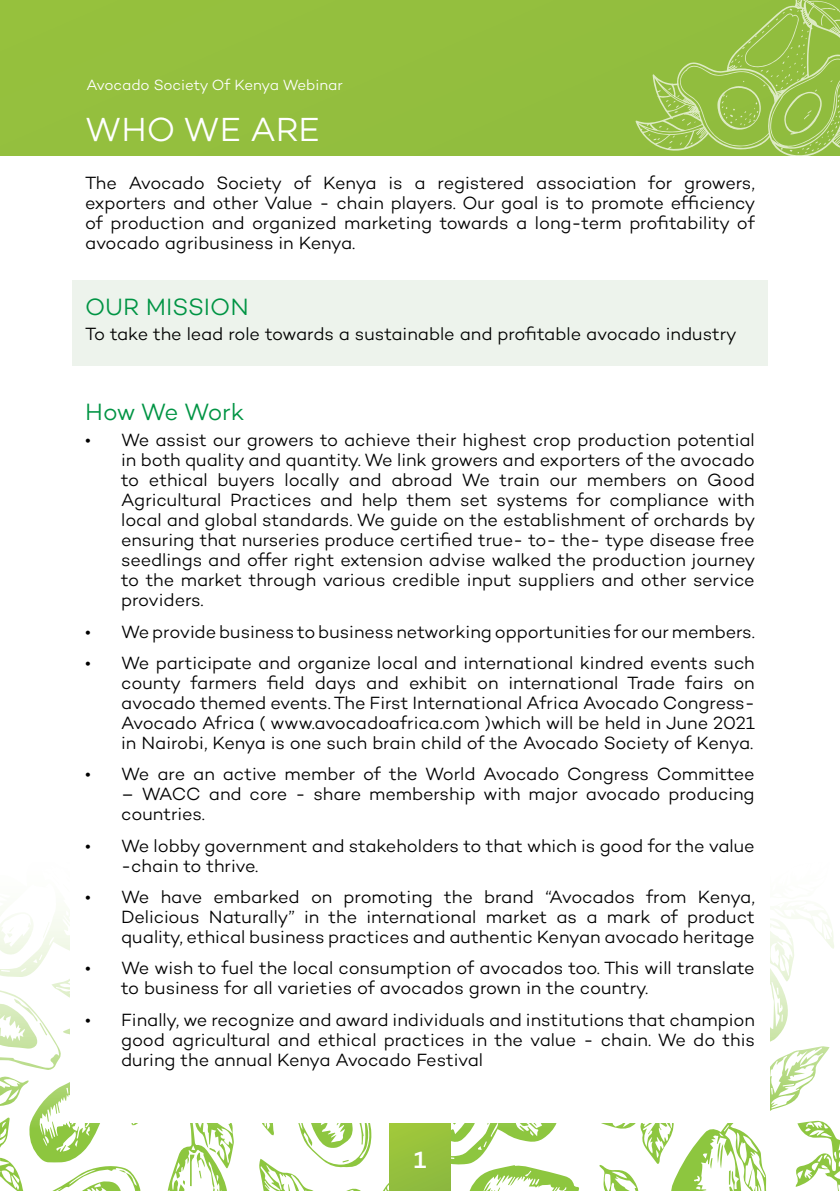
<style>
.page{position:relative;width:840px;height:1191px;background:#fff}
.page>*{position:absolute;margin:0;border:0;box-sizing:border-box;transform-origin:0 0}
.t1{font:300 34px "Campton";color:#fff}
.t2{font:300 24px "Campton";color:#009444}
.t3{font:300 24px "Campton";letter-spacing:-.02em;color:#009444}
.t4{font:500 24px "Campton";color:#fff}
.t5{font:300 18px/20px "Campton";letter-spacing:-.005em;color:#000;text-align:justify}
.t6{font:300 15px "Campton";letter-spacing:-.01em;color:#fff}
</style>
<div class="page">
<div style="left:0;top:0;width:839px;height:156px;background:#94bf3e"></div>
<svg style="left:0;top:911px;width:839px;height:280px"></svg>
<div style="left:389px;top:1080px;width:61px;height:111px;background:#96c13d"></div>
<div style="left:70px;top:777px;width:699px;height:346px;background:#fff"></div>
<div style="left:72px;top:281px;width:695px;height:85px;background:#edf3ec"></div>
<svg style="left:635px;top:0;width:204px;height:156px"></svg>
<p class="t6" style="left:86px;top:75px;width:257px">Avocado Society Of Kenya Webinar</p>
<h1 class="t1" style="left:85px;top:108px;width:236px">WHO WE ARE</h1>
<p class="t5" style="left:85px;top:173px;width:671px">The Avocado Society of Kenya is a registered association for growers, exporters and other Value - chain players. Our goal is to promote efficiency of production and organized marketing towards a long-term profitability of avocado agribusiness in Kenya.</p>
<h2 class="t2" style="left:85px;top:292px;width:165px">OUR MISSION</h2>
<p class="t5" style="left:85px;top:324px;width:653px">To take the lead role towards a sustainable and profitable avocado industry</p>
<h2 class="t3" style="left:85px;top:397px;width:161px">How We Work</h2>
<p class="t5" style="left:121px;top:430px;width:635px;text-indent:-36px">• We assist our growers to achieve their highest crop production potential in both quality and quantity. We link growers and exporters of the avocado to ethical buyers locally and abroad We train our members on Good Agricultural Practices and help them set systems for compliance with local and global standards. We guide on the establishment of orchards by ensuring that nurseries produce certified true- to- the- type disease free seedlings and offer right extension advise walked the production journey to the market through various credible input suppliers and other service providers.</p>
<p class="t5" style="left:85px;top:621px;width:671px">• We provide business to business networking opportunities for our members.</p>
<p class="t5" style="left:121px;top:652px;width:634px;text-indent:-36px">• We participate and organize local and international kindred events such county farmers field days and exhibit on international Trade fairs on avocado themed events. The First International Africa Avocado Congress-Avocado Africa ( www.avocadoafrica.com )which will be held in June 2021 in Nairobi, Kenya is one such brain child of the Avocado Society of Kenya.</p>
<p class="t5" style="left:85px;top:764px;width:670px">• We are an active member of the World Avocado Congress Committee</p>
<p class="t5" style="left:121px;top:784px;width:634px">– WACC and core - share membership with major avocado producing countries.</p>
<p class="t5" style="left:121px;top:835px;width:634px;text-indent:-36px">• We lobby government and stakeholders to that which is good for the value -chain to thrive.</p>
<p class="t5" style="left:121px;top:886px;width:635px;text-indent:-36px">• We have embarked on promoting the brand “Avocados from Kenya, Delicious Naturally” in the international market as a mark of product quality, ethical business practices and authentic Kenyan avocado heritage</p>
<p class="t5" style="left:121px;top:958px;width:634px;text-indent:-36px">• We wish to fuel the local consumption of avocados too. This will translate to business for all varieties of avocados grown in the country.</p>
<p class="t5" style="left:121px;top:1009px;width:634px;text-indent:-36px">• Finally, we recognize and award individuals and institutions that champion good agricultural and ethical practices in the value - chain. We do this during the annual Kenya Avocado Festival</p>
<h2 class="t4" style="left:413px;top:1144px;width:14px">1</h2>
</div>
